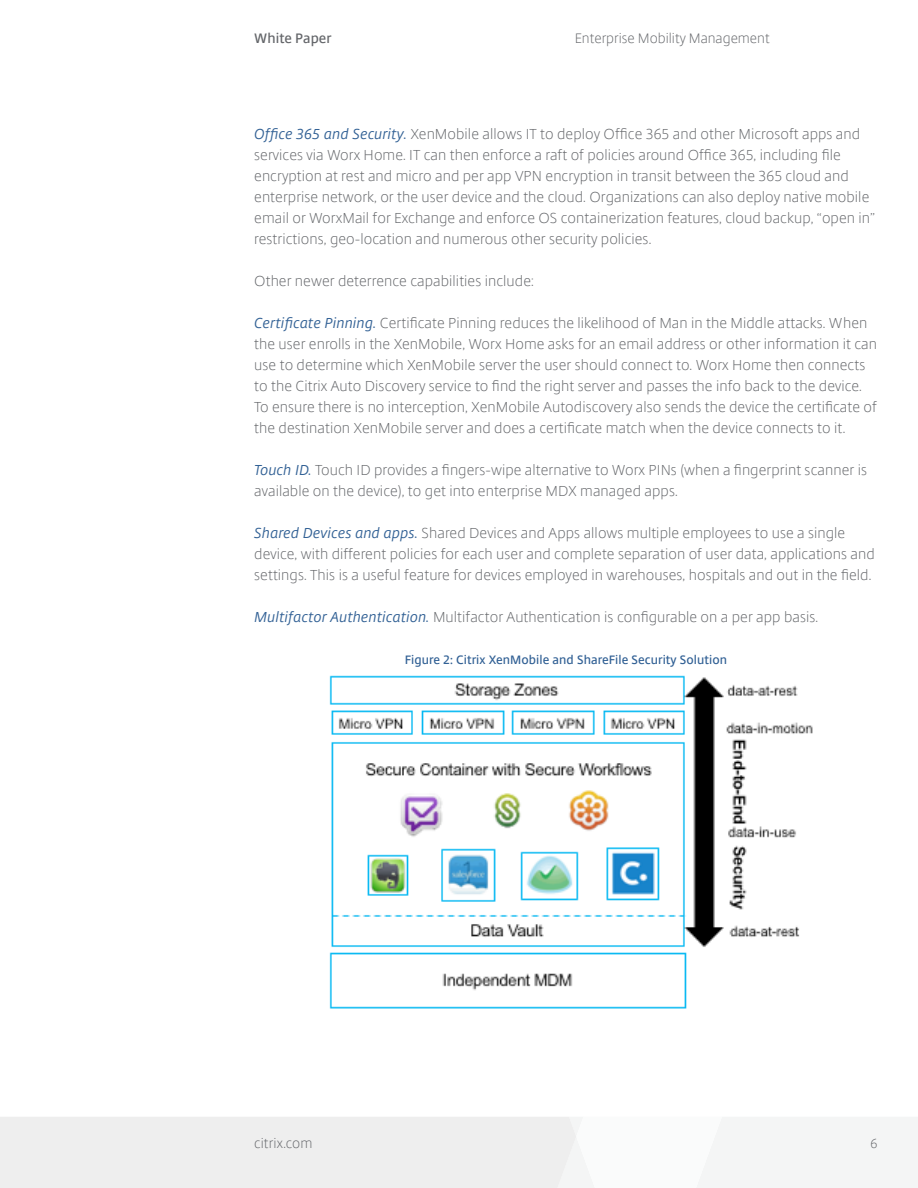
<style>
.page{position:relative;width:918px;height:1188px;background:#fff}
.page>*{position:absolute;margin:0;border:0;box-sizing:border-box;transform-origin:0 0}
.Body{font:300 14.25px/21px "Citrix Sans";letter-spacing:.005em;color:#64666a}
.t1{font:300 13.5px "Citrix Sans";color:#64666a}
.t2{font:600 13.5px "Citrix Sans";color:#64666a}
.t3{font:300 12.75px "Citrix Sans";color:#64666a}
.Body-2{font:600 12px "Citrix Sans";letter-spacing:.005em;color:#326195}
.s1{font-weight:400;font-style:italic;color:#326195}
</style>
<div class="page">
<svg style="left:0;top:1117px;width:918px;height:71px"></svg>
<img style="left:329px;top:675px;width:484px;height:334px">
<p class="t2" style="left:254px;top:30px;width:79px">White Paper</p>
<p class="t1" style="left:575px;top:31px;width:196px">Enterprise Mobility Management</p>
<p class="Body" style="left:254px;top:123px;width:622px"><span class="s1">Office 365 and Security.</span> XenMobile allows IT to deploy Office 365 and other Microsoft apps and services via Worx Home. IT can then enforce a raft of policies around Office 365, including file encryption at rest and micro and per app VPN encryption in transit between the 365 cloud and enterprise network, or the user device and the cloud. Organizations can also deploy native mobile email or WorxMail for Exchange and enforce OS containerization features, cloud backup, “open in” restrictions, geo-location and numerous other security policies.</p>
<p class="Body" style="left:254px;top:270px;width:281px">Other newer deterrence capabilities include:</p>
<p class="Body" style="left:254px;top:312px;width:624px"><span class="s1">Certificate Pinning.</span> Certificate Pinning reduces the likelihood of Man in the Middle attacks. When the user enrolls in the XenMobile, Worx Home asks for an email address or other information it can use to determine which XenMobile server the user should connect to. Worx Home then connects to the Citrix Auto Discovery service to find the right server and passes the info back to the device.<br>To ensure there is no interception, XenMobile Autodiscovery also sends the device the certificate of the destination XenMobile server and does a certificate match when the device connects to it.</p>
<p class="Body" style="left:254px;top:459px;width:614px"><span class="s1">Touch ID.</span> Touch ID provides a fingers-wipe alternative to Worx PINs (when a fingerprint scanner is available on the device), to get into enterprise MDX managed apps.</p>
<p class="Body" style="left:254px;top:522px;width:622px"><span class="s1">Shared Devices and apps.</span> Shared Devices and Apps allows multiple employees to use a single device, with different policies for each user and complete separation of user data, applications and settings. This is a useful feature for devices employed in warehouses, hospitals and out in the field.</p>
<p class="Body" style="left:254px;top:606px;width:566px"><span class="s1">Multifactor Authentication.</span> Multifactor Authentication is configurable on a per app basis.</p>
<p class="Body-2" style="left:405px;top:652px;width:324px">Figure 2: Citrix XenMobile and ShareFile Security Solution</p>
<p class="t1" style="left:254px;top:1135px;width:60px">citrix.com</p>
<p class="t3" style="left:871px;top:1136px;width:8px">6</p>
</div>
